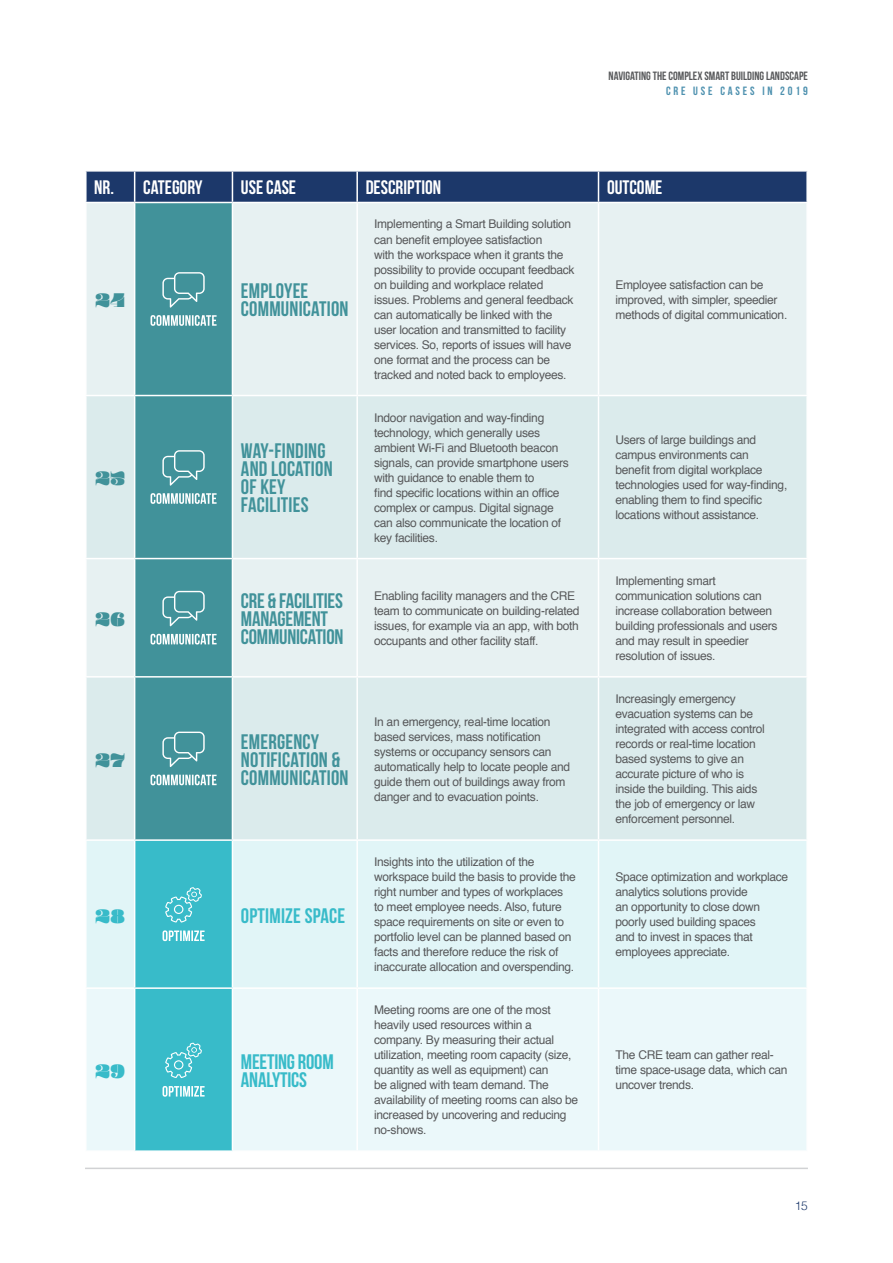
<style>
.page{position:relative;width:893px;height:1263px;background:#fff}
.page>*{position:absolute;margin:0;border:0;box-sizing:border-box;transform-origin:0 0}
.Body{font:900 22.5px "Pompadour";letter-spacing:-.025em;color:#41929a}
.Body-2{font:900 22.5px "Pompadour";color:#38bbc9}
.Body-3{font:21px/18px "Bebas Neue";letter-spacing:.01em;color:#41929a}
.Body-4{font:21px/18px "Bebas Neue";letter-spacing:-.01em;color:#41929a}
.Body-5{font:21px/18px "Bebas Neue";letter-spacing:-.01em;color:#38bbc9}
.Body-6{font:21px "Bebas Neue";letter-spacing:.01em;color:#38bbc9}
.Body-7{font:700 19.5px "Bebas Neue";color:#fff}
.Body-8{font:12px/15px "Helvetica";letter-spacing:-.025em;color:#57585a}
.t1{font:12px "Bebas Neue";color:#57585a}
.t2{font:12px "Bebas Neue";letter-spacing:.24em;color:#4e91af}
.t3{font:300 12px "Helvetica";color:#1c386a}
</style>
<div class="page">
<hr style="left:85px;top:1167px;width:723px;height:2px;background:#d1d2d4">
<div style="left:87px;top:172px;width:719px;height:30px;background:#1c386a"></div>
<div style="left:87px;top:203px;width:719px;height:192px;background:#e7f1f2"></div>
<div style="left:135px;top:203px;width:97px;height:192px;background:#41929a"></div>
<svg style="left:87px;top:396px;width:719px;height:443px;background:#cbe1e3"></svg>
<div style="left:87px;top:841px;width:719px;height:146px;background:#e1f5f7"></div>
<div style="left:87px;top:989px;width:719px;height:161px;background:#ebf8fa"></div>
<hr style="left:134px;top:172px;width:1px;height:30px;background:#fff">
<hr style="left:232px;top:172px;width:1px;height:30px;background:#fff">
<hr style="left:356px;top:172px;width:2px;height:30px;background:#fff">
<hr style="left:598px;top:172px;width:1px;height:30px;background:#fff">
<hr style="left:356px;top:203px;width:2px;height:192px;background:#fff">
<hr style="left:598px;top:203px;width:1px;height:192px;background:#fff">
<hr style="left:356px;top:396px;width:2px;height:162px;background:#fff">
<hr style="left:598px;top:396px;width:1px;height:162px;background:#fff">
<hr style="left:85px;top:558px;width:50px;height:1px;background:#fff">
<hr style="left:232px;top:558px;width:125px;height:1px;background:#fff">
<hr style="left:357px;top:558px;width:241px;height:1px;background:#fff">
<hr style="left:356px;top:559px;width:2px;height:117px;background:#fff">
<hr style="left:598px;top:558px;width:210px;height:1px;background:#fff">
<hr style="left:598px;top:559px;width:1px;height:117px;background:#fff">
<hr style="left:85px;top:676px;width:50px;height:1px;background:#fff">
<hr style="left:232px;top:676px;width:125px;height:1px;background:#fff">
<hr style="left:357px;top:676px;width:241px;height:1px;background:#fff">
<hr style="left:356px;top:677px;width:2px;height:162px;background:#fff">
<hr style="left:598px;top:676px;width:210px;height:1px;background:#fff">
<hr style="left:598px;top:677px;width:1px;height:162px;background:#fff">
<hr style="left:356px;top:841px;width:2px;height:146px;background:#fff">
<hr style="left:598px;top:841px;width:1px;height:146px;background:#fff">
<hr style="left:134px;top:203px;width:1px;height:192px;background:#fff">
<hr style="left:232px;top:203px;width:1px;height:192px;background:#fff">
<hr style="left:134px;top:396px;width:1px;height:162px;background:#fff">
<hr style="left:232px;top:396px;width:1px;height:162px;background:#fff">
<hr style="left:134px;top:559px;width:1px;height:117px;background:#fff">
<hr style="left:232px;top:559px;width:1px;height:117px;background:#fff">
<hr style="left:134px;top:677px;width:1px;height:162px;background:#fff">
<hr style="left:232px;top:677px;width:1px;height:162px;background:#fff">
<hr style="left:134px;top:841px;width:1px;height:146px;background:#fff">
<hr style="left:232px;top:841px;width:1px;height:146px;background:#fff">
<hr style="left:134px;top:989px;width:1px;height:161px;background:#fff">
<hr style="left:232px;top:989px;width:1px;height:161px;background:#fff">
<hr style="left:356px;top:989px;width:2px;height:161px;background:#fff">
<hr style="left:598px;top:989px;width:1px;height:161px;background:#fff">
<hr style="left:135px;top:558px;width:97px;height:1px;background:#fff">
<hr style="left:135px;top:676px;width:97px;height:1px;background:#fff">
<svg style="left:162px;top:272px;width:43px;height:36px;background:#5ea2a9"></svg>
<svg style="left:151px;top:315px;width:66px;height:11px"></svg>
<svg style="left:162px;top:450px;width:43px;height:36px;background:#5ea2a9"></svg>
<svg style="left:151px;top:493px;width:66px;height:11px"></svg>
<svg style="left:162px;top:591px;width:43px;height:35px;background:#5ea3a9"></svg>
<svg style="left:151px;top:634px;width:66px;height:10px"></svg>
<svg style="left:162px;top:732px;width:43px;height:35px;background:#5ea2a9"></svg>
<svg style="left:151px;top:774px;width:66px;height:11px"></svg>
<svg style="left:135px;top:840px;width:97px;height:311px;background:#41becb"></svg>
<p class="t1" style="left:609px;top:70px;width:201px">NAVIGATING THE COMPLEX SMART BUILDING LANDSCAPE</p>
<p class="t2" style="left:666px;top:84px;width:143px">CRE USE CASES IN 2019</p>
<p class="Body-7" style="left:94px;top:177px;width:21px">NR.</p>
<p class="Body-7" style="left:143px;top:177px;width:61px">CATEGORY</p>
<p class="Body-7" style="left:241px;top:177px;width:57px">USE CASE</p>
<p class="Body-7" style="left:366px;top:177px;width:77px">DESCRIPTION</p>
<p class="Body-7" style="left:607px;top:177px;width:57px">OUTCOME</p>
<p class="Body" style="left:95px;top:290px;width:32px">24</p>
<p class="Body-3" style="left:241px;top:282px;width:109px">EMPLOYEE<br>COMMUNICATION</p>
<p class="Body" style="left:95px;top:468px;width:32px">25</p>
<p class="Body-3" style="left:241px;top:442px;width:93px">WAY-FINDING<br>AND LOCATION<br>OF KEY<br>FACILITIES</p>
<p class="Body-8" style="left:374px;top:217px;width:202px">Implementing a Smart Building solution can benefit employee satisfaction<br>with the workspace when it grants the possibility to provide occupant feedback on building and workplace related issues. Problems and general feedback can automatically be linked with the user location and transmitted to facility services. So, reports of issues will have one format and the process can be tracked and noted back to employees.</p>
<p class="Body-8" style="left:374px;top:410px;width:196px">Indoor navigation and way-finding technology, which generally uses ambient Wi-Fi and Bluetooth beacon signals, can provide smartphone users with guidance to enable them to<br>find specific locations within an office complex or campus. Digital signage can also communicate the location of key facilities.</p>
<p class="Body" style="left:95px;top:608px;width:32px">26</p>
<p class="Body" style="left:95px;top:749px;width:32px">27</p>
<p class="Body-4" style="left:241px;top:592px;width:104px">CRE &amp; FACILITIES<br>MANAGEMENT<br>COMMUNICATION</p>
<p class="Body-8" style="left:374px;top:588px;width:207px">Enabling facility managers and the CRE team to communicate on building-related issues, for example via an app, with both occupants and other facility staff.</p>
<p class="Body-3" style="left:241px;top:732px;width:109px">EMERGENCY<br>NOTIFICATION &amp;<br>COMMUNICATION</p>
<p class="Body-8" style="left:374px;top:714px;width:198px">In an emergency, real-time location based services, mass notification systems or occupancy sensors can automatically help to locate people and guide them out of buildings away from danger and to evacuation points.</p>
<p class="Body-2" style="left:95px;top:905px;width:32px">28</p>
<p class="Body-6" style="left:241px;top:904px;width:106px">OPTIMIZE SPACE</p>
<p class="Body-2" style="left:95px;top:1060px;width:32px">29</p>
<p class="Body-5" style="left:241px;top:1052px;width:94px">MEETING ROOM<br>ANALYTICS</p>
<p class="Body-8" style="left:374px;top:855px;width:203px">Insights into the utilization of the workspace build the basis to provide the right number and types of workplaces<br>to meet employee needs. Also, future space requirements on site or even to portfolio level can be planned based on facts and therefore reduce the risk of inaccurate allocation and overspending.</p>
<p class="Body-8" style="left:374px;top:1003px;width:206px">Meeting rooms are one of the most heavily used resources within a company. By measuring their actual utilization, meeting room capacity (size, quantity as well as equipment) can<br>be aligned with team demand. The availability of meeting rooms can also be increased by uncovering and reducing no-shows.</p>
<p class="Body-8" style="left:615px;top:277px;width:173px">Employee satisfaction can be improved, with simpler, speedier methods of digital communication.</p>
<p class="Body-8" style="left:615px;top:433px;width:173px">Users of large buildings and campus environments can<br>benefit from digital workplace technologies used for way-finding, enabling them to find specific locations without assistance.</p>
<p class="Body-8" style="left:615px;top:573px;width:164px">Implementing smart communication solutions can increase collaboration between building professionals and users and may result in speedier resolution of issues.</p>
<p class="Body-8" style="left:615px;top:692px;width:151px">Increasingly emergency evacuation systems can be integrated with access control records or real-time location based systems to give an accurate picture of who is inside the building. This aids the job of emergency or law enforcement personnel.</p>
<p class="Body-8" style="left:615px;top:870px;width:174px">Space optimization and workplace analytics solutions provide<br>an opportunity to close down poorly used building spaces<br>and to invest in spaces that employees appreciate.</p>
<p class="Body-8" style="left:615px;top:1048px;width:174px">The CRE team can gather real&shy;time space-usage data, which can uncover trends.</p>
<p class="t3" style="left:795px;top:1195px;width:15px">15</p>
</div>
